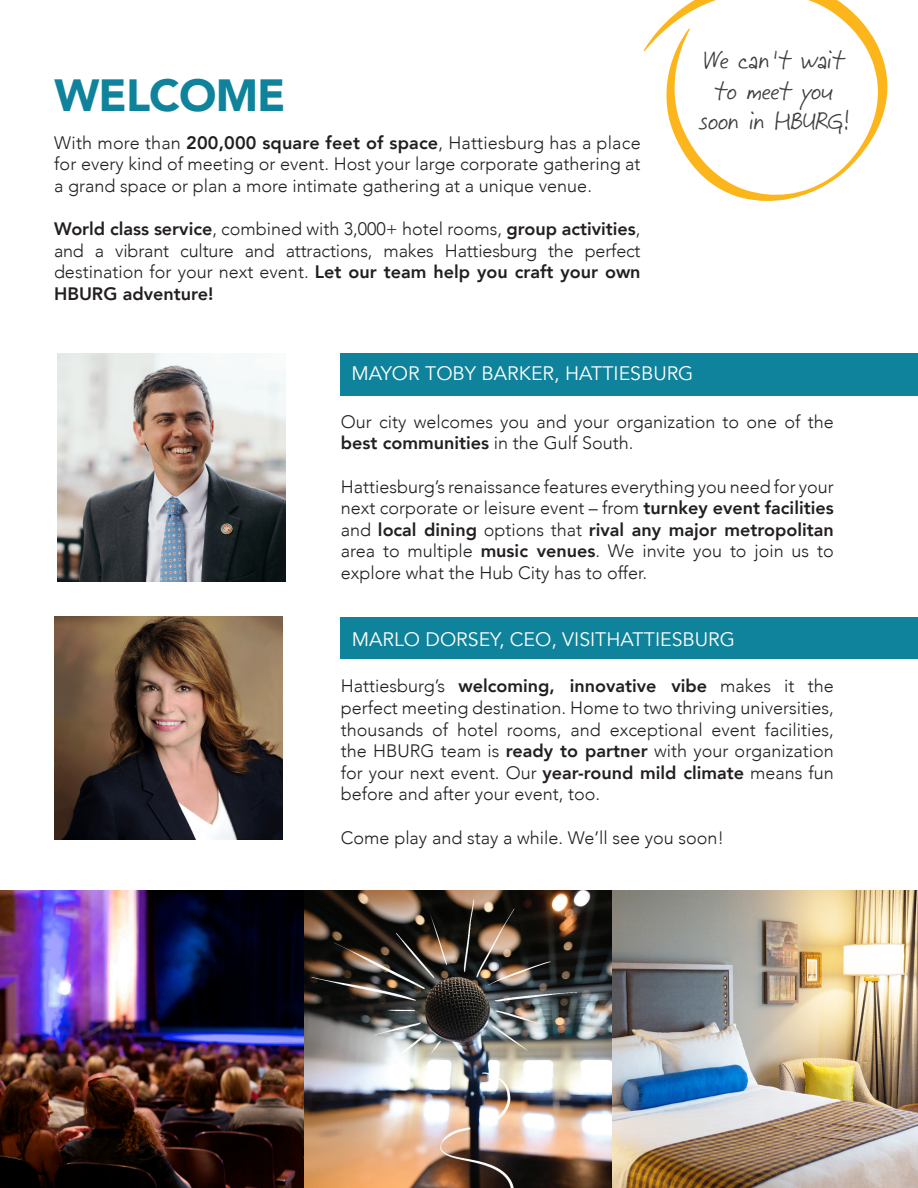
<style>
.page{position:relative;width:918px;height:1188px;background:#fff}
.page>*{position:absolute;margin:0;border:0;box-sizing:border-box;transform-origin:0 0}
.t1{font:900 45px "Avenir";letter-spacing:-.02em;color:#0e839b}
.Corner_text{font:25.5px/30.6px "Jeff Script";color:#3e3e3f;text-align:center}
.t2{font:19.5px "Avenir";color:#fff}
.t3{font:300 18px/21.6px "Avenir";color:#231f20;text-align:justify}
.s1{font-weight:800}
</style>
<div class="page">
<img style="left:0;top:891px;width:304px;height:297px">
<img style="left:304px;top:891px;width:614px;height:297px">
<img style="left:58px;top:354px;width:228px;height:228px">
<img style="left:54px;top:617px;width:228px;height:223px">
<div style="left:341px;top:354px;width:577px;height:42px;background:#0e839b"></div>
<div style="left:341px;top:617px;width:577px;height:42px;background:#0e839b"></div>
<svg style="left:644px;top:0;width:243px;height:201px"></svg>
<p class="t1" style="left:54px;top:57px;width:233px">WELCOME</p>
<p class="t3" style="left:54px;top:132px;width:588px">With more than <span class="s1">200,000 square feet of space</span>, Hattiesburg has a place for every kind of meeting or event. Host your large corporate gathering at a grand space or plan a more intimate gathering at a unique venue.</p>
<p class="t3" style="left:54px;top:218px;width:588px"><span class="s1">World class service</span>, combined with 3,000+ hotel rooms, <span class="s1">group activities</span>, and a vibrant culture and attractions, makes Hattiesburg the perfect destination for your next event. <span class="s1">Let our team help you craft your own HBURG adventure!</span></p>
<p class="Corner_text" style="left:699px;top:45px;width:152px">We can’t wait to meet you soon in HBURG!</p>
<p class="t2" style="left:351px;top:362px;width:344px">MAYOR TOBY BARKER, HATTIESBURG</p>
<p class="t3" style="left:341px;top:411px;width:494px">Our city welcomes you and your organization to one of the <span class="s1">best communities</span> in the Gulf South.</p>
<p class="t3" style="left:341px;top:476px;width:494px">Hattiesburg’s renaissance features everything you need for your next corporate or leisure event – from <span class="s1">turnkey event facilities </span>and <span class="s1">local dining</span> options that <span class="s1">rival any major metropolitan </span>area to multiple <span class="s1">music venues</span>. We invite you to join us to explore what the Hub City has to offer.</p>
<p class="t2" style="left:352px;top:628px;width:385px">MARLO DORSEY, CEO, VISITHATTIESBURG</p>
<p class="t3" style="left:341px;top:675px;width:494px">Hattiesburg’s <span class="s1">welcoming, innovative vibe</span> makes it the perfect meeting destination. Home to two thriving universities, thousands of hotel rooms, and exceptional event facilities, the HBURG team is <span class="s1">ready to partner</span> with your organization for your next event. Our <span class="s1">year-round mild climate</span> means fun before and after your event, too.</p>
<p class="t3" style="left:341px;top:827px;width:385px">Come play and stay a while. We’ll see you soon!</p>
</div>
